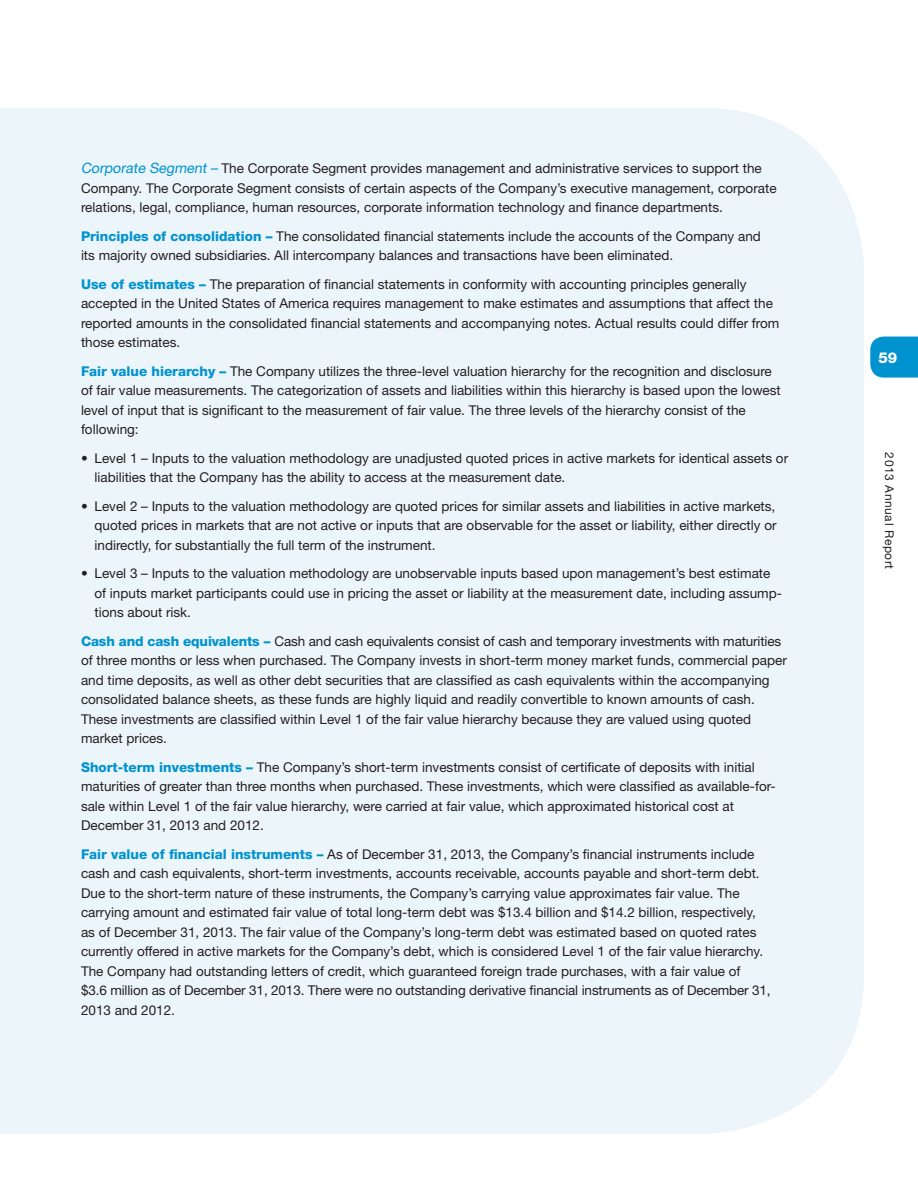
<style>
.page{position:relative;width:918px;height:1188px;background:#fff}
.page>*{position:absolute;margin:0;border:0;box-sizing:border-box;transform-origin:0 0}
.t1{font:800 15px "Helvetica Neue";color:#fff}
.Fin_Body_12{font:13.5px/19.5px "Helvetica Neue";color:#231f20}
.t2{font:12px "Helvetica Neue";letter-spacing:.05em;color:#231f20}
.s1{font-size:14.25px;color:#0093d0}
.s2{font-weight:800;color:#0093d0}
</style>
<div class="page">
<div style="left:0;top:108px;width:864px;height:1026px;background:#ecf5fa"></div>
<svg style="left:870px;top:337px;width:48px;height:41px;background:#0d98d2"></svg>
<p class="Fin_Body_12" style="left:81px;top:158px;width:697px"><span class="s1">Corporate Segment –</span> The Corporate Segment provides management and administrative services to support the<br>Company. The Corporate Segment consists of certain aspects of the Company’s executive management, corporate relations, legal, compliance, human resources, corporate information technology and finance departments.</p>
<p class="Fin_Body_12" style="left:81px;top:226px;width:681px"><span class="s2">Principles of consolidation –</span> The consolidated financial statements include the accounts of the Company and its majority owned subsidiaries. All intercompany balances and transactions have been eliminated.</p>
<p class="Fin_Body_12" style="left:81px;top:274px;width:700px"><span class="s2">Use of estimates –</span> The preparation of financial statements in conformity with accounting principles generally accepted in the United States of America requires management to make estimates and assumptions that affect the reported amounts in the consolidated financial statements and accompanying notes. Actual results could differ from those estimates.</p>
<p class="Fin_Body_12" style="left:81px;top:361px;width:701px"><span class="s2">Fair value hierarchy –</span> The Company utilizes the three-level valuation hierarchy for the recognition and disclosure of fair value measurements. The categorization of assets and liabilities within this hierarchy is based upon the lowest level of input that is significant to the measurement of fair value. The three levels of the hierarchy consist of the following:</p>
<p class="Fin_Body_12" style="left:94px;top:448px;width:695px;text-indent:-14px">• Level 1 – Inputs to the valuation methodology are unadjusted quoted prices in active markets for identical assets or liabilities that the Company has the ability to access at the measurement date.</p>
<p class="Fin_Body_12" style="left:94px;top:496px;width:684px;text-align:justify;text-indent:-14px">• Level 2 – Inputs to the valuation methodology are quoted prices for similar assets and liabilities in active markets, quoted prices in markets that are not active or inputs that are observable for the asset or liability, either directly or indirectly, for substantially the full term of the instrument.</p>
<p class="Fin_Body_12" style="left:94px;top:563px;width:689px;text-indent:-14px">• Level 3 – Inputs to the valuation methodology are unobservable inputs based upon management’s best estimate of inputs market participants could use in pricing the asset or liability at the measurement date, including assump&shy;tions about risk.</p>
<p class="Fin_Body_12" style="left:81px;top:631px;width:707px"><span class="s2">Cash and cash equivalents –</span> Cash and cash equivalents consist of cash and temporary investments with maturities of three months or less when purchased. The Company invests in short-term money market funds, commercial paper and time deposits, as well as other debt securities that are classified as cash equivalents within the accompanying consolidated balance sheets, as these funds are highly liquid and readily convertible to known amounts of cash.<br>These investments are classified within Level 1 of the fair value hierarchy because they are valued using quoted market prices.</p>
<p class="Fin_Body_12" style="left:81px;top:757px;width:696px"><span class="s2">Short-term investments –</span> The Company’s short-term investments consist of certificate of deposits with initial maturities of greater than three months when purchased. These investments, which were classified as available-for&shy;sale within Level 1 of the fair value hierarchy, were carried at fair value, which approximated historical cost at December 31, 2013 and 2012.</p>
<p class="Fin_Body_12" style="left:81px;top:844px;width:691px"><span class="s2">Fair value of financial instruments –</span> As of December 31, 2013, the Company’s financial instruments include cash and cash equivalents, short-term investments, accounts receivable, accounts payable and short-term debt.<br>Due to the short-term nature of these instruments, the Company’s carrying value approximates fair value. The carrying amount and estimated fair value of total long-term debt was $13.4 billion and $14.2 billion, respectively, as of December 31, 2013. The fair value of the Company’s long-term debt was estimated based on quoted rates currently offered in active markets for the Company’s debt, which is considered Level 1 of the fair value hierarchy.<br>The Company had outstanding letters of credit, which guaranteed foreign trade purchases, with a fair value of<br>$3.6 million as of December 31, 2013. There were no outstanding derivative financial instruments as of December 31, 2013 and 2012.</p>
<p class="t1" style="left:878px;top:349px;width:20px">59</p>
<p class="t2" style="left:897px;top:452px;width:118px;rotate:90deg">2013 Annual Report</p>
</div>
